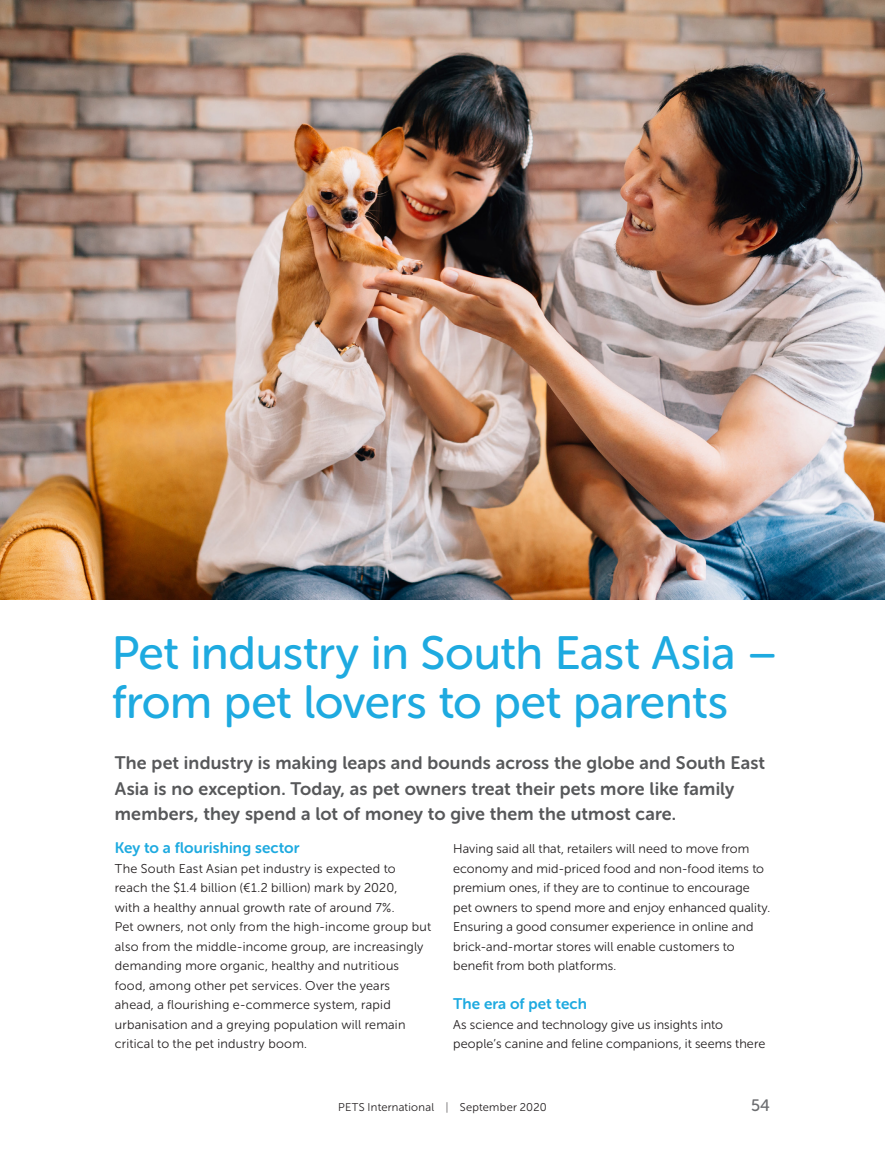
<style>
.page{position:relative;width:885px;height:1161px;background:#fff}
.page>*{position:absolute;margin:0;border:0;box-sizing:border-box;transform-origin:0 0}
.t1{font:46.5px/49.1px "Museo Sans Rounded 500";letter-spacing:-.01em;color:#1eaae0}
.t2{font:18px/25.5px "Museo Sans Rounded 700";letter-spacing:.01em;color:#57585a}
.t3{font:16.5px "Museo Sans Rounded 500";color:#6c6d70}
.t4{font:15.3px "Museo Sans Rounded 700";letter-spacing:.005em;color:#1eaae0}
.t5{font:12.75px/19.5px "Museo Sans Rounded 300";letter-spacing:.015em;color:#231f20}
.t6{font:11.25px "Museo Sans Rounded 300";letter-spacing:.025em;color:#231f20}
.s1{font-family:"Museo Sans Rounded 100"}
</style>
<div class="page">
<img style="left:0;top:0;width:884px;height:600px">
<h1 class="t1" style="left:112px;top:628px;width:667px">Pet industry in South East Asia – from pet lovers to pet parents</h1>
<h2 class="t2" style="left:115px;top:750px;width:651px">The pet industry is making leaps and bounds across the globe and South East<br>Asia is no exception. Today, as pet owners treat their pets more like family members, they spend a lot of money to give them the utmost care.</h2>
<p class="t4" style="left:115px;top:839px;width:186px">Key to a flourishing sector</p>
<p class="t5" style="left:115px;top:859px;width:318px">The South East Asian pet industry is expected to reach the $1.4 billion (€1.2 billion) mark by 2020,<br>with a healthy annual growth rate of around 7%.<br>Pet owners, not only from the high-income group but also from the middle-income group, are increasingly demanding more organic, healthy and nutritious food, among other pet services. Over the years ahead, a flourishing e-commerce system, rapid urbanisation and a greying population will remain critical to the pet industry boom.</p>
<p class="t5" style="left:453px;top:839px;width:318px">Having said all that, retailers will need to move from economy and mid-priced food and non-food items to premium ones, if they are to continue to encourage pet owners to spend more and enjoy enhanced quality.<br>Ensuring a good consumer experience in online and brick-and-mortar stores will enable customers to benefit from both platforms.</p>
<p class="t4" style="left:453px;top:995px;width:135px">The era of pet tech</p>
<p class="t5" style="left:453px;top:1015px;width:313px">As science and technology give us insights into people’s canine and feline companions, it seems there</p>
<p class="t6" style="left:338px;top:1101px;width:210px">PETS International <span class="s1">|</span> September 2020</p>
<p class="t3" style="left:751px;top:1096px;width:21px">54</p>
</div>
